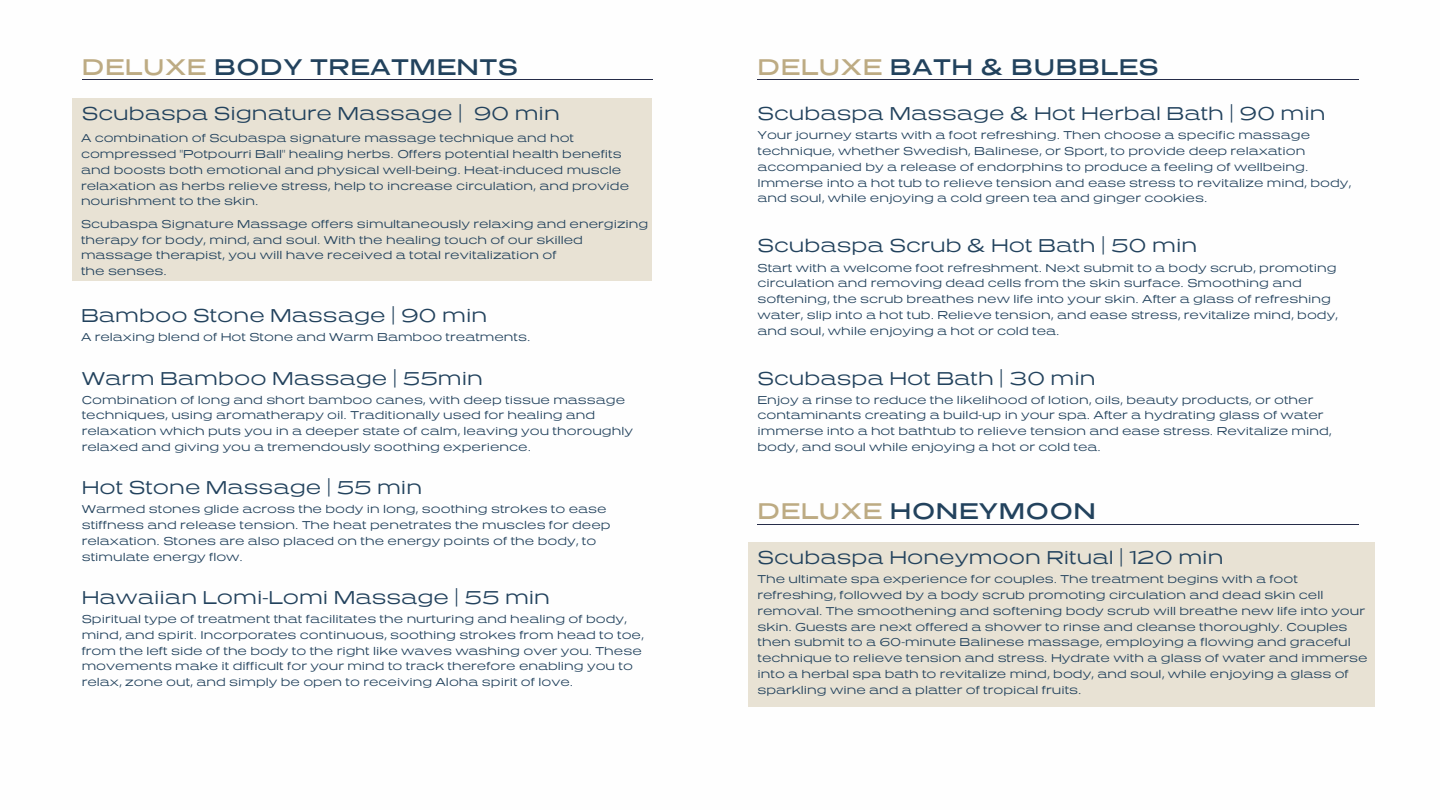
<style>
.page{position:relative;width:1440px;height:810px;background:#fff}
.page>*{position:absolute;margin:0;border:0;box-sizing:border-box;transform-origin:0 0}
.t1{font:22px "Presicav Rg";letter-spacing:.03em;color:#22425d}
.t2{font:18px "Presicav Lt";color:#22425d}
.t3{font:11px/15.8px "Presicav Lt";color:#22425d}
.s1{color:#bdab83}
</style>
<div class="page">
<div style="left:73px;top:99px;width:579px;height:182px;background:#e8e2d4"></div>
<hr style="left:82px;top:80px;width:570px;height:1px;background:#262c49">
<hr style="left:757px;top:80px;width:602px;height:1px;background:#262c49">
<hr style="left:757px;top:524px;width:602px;height:1px;background:#262c49">
<div style="left:748px;top:542px;width:627px;height:164px;background:#e8e2d4"></div>
<h1 class="t1" style="left:82px;top:54px;width:438px"><span class="s1">DELUXE</span> BODY TREATMENTS</h1>
<h1 class="t1" style="left:757px;top:54px;width:403px"><span class="s1">DELUXE</span> BATH &amp; BUBBLES</h1>
<h2 class="t2" style="left:82px;top:103px;width:480px">Scubaspa Signature Massage | 90 min</h2>
<p class="t3" style="left:81px;top:131px;width:550px">A combination of Scubaspa signature massage technique and hot compressed "Potpourri Ball" healing herbs. Offers potential health benefits and boosts both emotional and physical well-being. Heat-induced muscle relaxation as herbs relieve stress, help to increase circulation, and provide nourishment to the skin.</p>
<p class="t3" style="left:81px;top:216px;width:569px">Scubaspa Signature Massage offers simultaneously relaxing and energizing therapy for body, mind, and soul. With the healing touch of our skilled massage therapist, you will have received a total revitalization of<br>the senses.</p>
<h2 class="t2" style="left:81px;top:305px;width:408px">Bamboo Stone Massage | 90 min</h2>
<p class="t3" style="left:81px;top:329px;width:451px">A relaxing blend of Hot Stone and Warm Bamboo treatments.</p>
<h2 class="t2" style="left:82px;top:368px;width:403px">Warm Bamboo Massage | 55min</h2>
<p class="t3" style="left:82px;top:392px;width:553px">Combination of long and short bamboo canes, with deep tissue massage techniques, using aromatherapy oil. Traditionally used for healing and relaxation which puts you in a deeper state of calm, leaving you thoroughly relaxed and giving you a tremendously soothing experience.</p>
<h2 class="t2" style="left:82px;top:477px;width:342px">Hot Stone Massage | 55 min</h2>
<p class="t3" style="left:82px;top:502px;width:530px">Warmed stones glide across the body in long, soothing strokes to ease stiffness and release tension. The heat penetrates the muscles for deep relaxation. Stones are also placed on the energy points of the body, to stimulate energy flow.</p>
<h2 class="t2" style="left:82px;top:587px;width:470px">Hawaiian Lomi-Lomi Massage | 55 min</h2>
<p class="t3" style="left:82px;top:611px;width:564px">Spiritual type of treatment that facilitates the nurturing and healing of body, mind, and spirit. Incorporates continuous, soothing strokes from head to toe, from the left side of the body to the right like waves washing over you. These movements make it difficult for your mind to track therefore enabling you to relax, zone out, and simply be open to receiving Aloha spirit of love.</p>
<h2 class="t2" style="left:757px;top:103px;width:570px">Scubaspa Massage &amp; Hot Herbal Bath | 90 min</h2>
<p class="t3" style="left:757px;top:128px;width:595px">Your journey starts with a foot refreshing. Then choose a specific massage technique, whether Swedish, Balinese, or Sport, to provide deep relaxation accompanied by a release of endorphins to produce a feeling of wellbeing.<br>Immerse into a hot tub to relieve tension and ease stress to revitalize mind, body, and soul, while enjoying a cold green tea and ginger cookies.</p>
<h2 class="t2" style="left:757px;top:235px;width:441px">Scubaspa Scrub &amp; Hot Bath | 50 min</h2>
<p class="t3" style="left:757px;top:260px;width:582px">Start with a welcome foot refreshment. Next submit to a body scrub, promoting circulation and removing dead cells from the skin surface. Smoothing and softening, the scrub breathes new life into your skin. After a glass of refreshing water, slip into a hot tub. Relieve tension, and ease stress, revitalize mind, body, and soul, while enjoying a hot or cold tea.</p>
<h2 class="t2" style="left:757px;top:368px;width:340px">Scubaspa Hot Bath | 30 min</h2>
<p class="t3" style="left:757px;top:392px;width:576px">Enjoy a rinse to reduce the likelihood of lotion, oils, beauty products, or other contaminants creating a build-up in your spa. After a hydrating glass of water immerse into a hot bathtub to relieve tension and ease stress. Revitalize mind, body, and soul while enjoying a hot or cold tea.</p>
<h1 class="t1" style="left:757px;top:498px;width:340px"><span class="s1">DELUXE</span> HONEYMOON</h1>
<h2 class="t2" style="left:757px;top:547px;width:468px">Scubaspa Honeymoon Ritual | 120 min</h2>
<p class="t3" style="left:757px;top:572px;width:612px">The ultimate spa experience for couples. The treatment begins with a foot refreshing, followed by a body scrub promoting circulation and dead skin cell removal. The smoothening and softening body scrub will breathe new life into your skin. Guests are next offered a shower to rinse and cleanse thoroughly. Couples then submit to a 60-minute Balinese massage, employing a flowing and graceful technique to relieve tension and stress. Hydrate with a glass of water and immerse into a herbal spa bath to revitalize mind, body, and soul, while enjoying a glass of sparkling wine and a platter of tropical fruits.</p>
</div>
